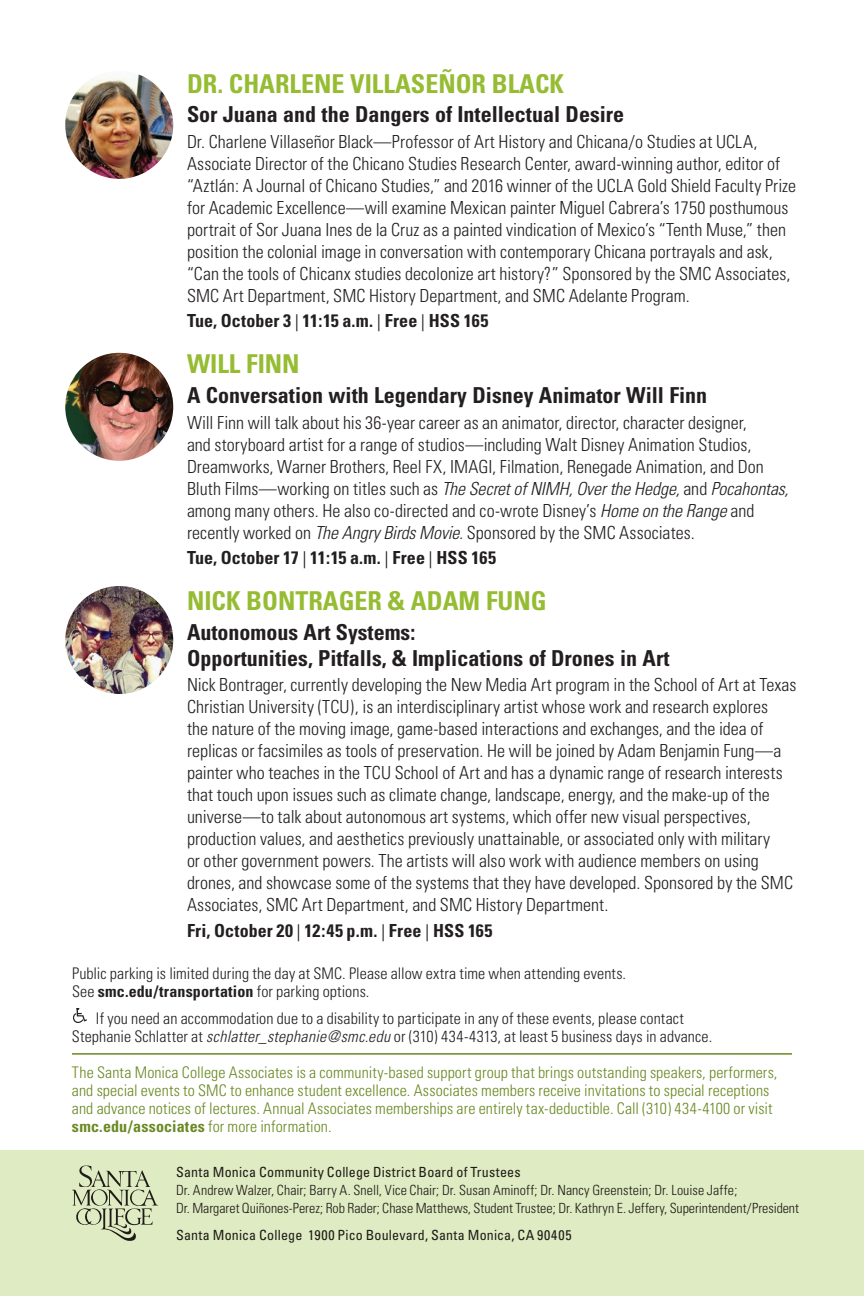
<style>
.page{position:relative;width:864px;height:1296px;background:#fff}
.page>*{position:absolute;margin:0;border:0;box-sizing:border-box;transform-origin:0 0}
.t1{font:700 condensed 26px "Univers";color:#96bc33}
.t2{font:700 condensed 22px/26px "Univers";color:#231f20}
.t3{font:300 condensed 18px/22px "Univers";color:#231f20}
.t4{font:700 condensed 18px "Univers";letter-spacing:.005em;color:#231f20}
.t5{font:300 condensed 16px/18px "Univers";letter-spacing:.005em;color:#6a8922}
.t6{font:300 condensed 16px/18px "Univers";letter-spacing:.005em;color:#231f20}
.t7{font:300 condensed 14px/18px "Univers";color:#231f20}
.t8{font:condensed 14px "Univers";letter-spacing:.015em;color:#231f20}
.s1{font-weight:400;font-size:17px}
.s2{font-style:italic}
.s3{font-weight:700}
</style>
<div class="page">
<img style="left:65px;top:71px;width:108px;height:108px;border-radius:54px">
<img style="left:65px;top:353px;width:108px;height:108px;border-radius:54px">
<img style="left:65px;top:586px;width:108px;height:108px;border-radius:54px">
<hr style="left:72px;top:1053px;width:720px;height:2px;background:#6a8922">
<img style="left:73px;top:1008px;width:13px;height:14px">
<div style="left:0;top:1150px;width:864px;height:146px;background:#dfebc2"></div>
<h1 class="t1" style="left:187px;top:67px;width:379px">DR. CHARLENE VILLASEÑOR BLACK</h1>
<p class="t2" style="left:187px;top:101px;width:439px">Sor Juana and the Dangers of Intellectual Desire</p>
<p class="t3" style="left:187px;top:131px;width:611px">Dr. Charlene Villaseñor Black—Professor of Art History and Chicana/o Studies at UCLA, Associate Director of the Chicano Studies Research Center, award-winning author, editor of “Aztlán: A Journal of Chicano Studies,” and 2016 winner of the UCLA Gold Shield Faculty Prize for Academic Excellence—will examine Mexican painter Miguel Cabrera’s 1750 posthumous portrait of Sor Juana Ines de la Cruz as a painted vindication of Mexico’s “Tenth Muse,” then position the colonial image in conversation with contemporary Chicana portrayals and ask, “Can the tools of Chicanx studies decolonize art history?” Sponsored by the SMC Associates, SMC Art Department, SMC History Department, and SMC Adelante Program.</p>
<p class="t4" style="left:187px;top:310px;width:303px">Tue, October 3 <span class="s1">|</span> 11:15 a.m. <span class="s1">|</span> Free <span class="s1">|</span> HSS 165</p>
<h1 class="t1" style="left:187px;top:348px;width:114px">WILL FINN</h1>
<p class="t2" style="left:187px;top:382px;width:522px">A Conversation with Legendary Disney Animator Will Finn</p>
<p class="t3" style="left:187px;top:411px;width:603px">Will Finn will talk about his 36-year career as an animator, director, character designer,<br>and storyboard artist for a range of studios—including Walt Disney Animation Studios, Dreamworks, Warner Brothers, Reel FX, IMAGI, Filmation, Renegade Animation, and Don Bluth Films—working on titles such as <span class="s2">The Secret of NIMH, Over the Hedge,</span> and <span class="s2">Pocahontas, </span>among many others. He also co-directed and co-wrote Disney’s <span class="s2">Home on the Range</span> and recently worked on <span class="s2">The Angry Birds Movie.</span> Sponsored by the SMC Associates.</p>
<p class="t4" style="left:187px;top:547px;width:311px">Tue, October 17 <span class="s1">|</span> 11:15 a.m. <span class="s1">|</span> Free <span class="s1">|</span> HSS 165</p>
<h1 class="t1" style="left:187px;top:585px;width:361px">NICK BONTRAGER &amp; ADAM FUNG</h1>
<p class="t2" style="left:187px;top:619px;width:484px">Autonomous Art Systems:<br>Opportunities, Pitfalls, &amp; Implications of Drones in Art</p>
<p class="t3" style="left:187px;top:674px;width:611px">Nick Bontrager, currently developing the New Media Art program in the School of Art at Texas Christian University (TCU), is an interdisciplinary artist whose work and research explores<br>the nature of the moving image, game-based interactions and exchanges, and the idea of replicas or facsimiles as tools of preservation. He will be joined by Adam Benjamin Fung—a painter who teaches in the TCU School of Art and has a dynamic range of research interests that touch upon issues such as climate change, landscape, energy, and the make-up of the universe—to talk about autonomous art systems, which offer new visual perspectives, production values, and aesthetics previously unattainable, or associated only with military<br>or other government powers. The artists will also work with audience members on using drones, and showcase some of the systems that they have developed. Sponsored by the SMC Associates, SMC Art Department, and SMC History Department.</p>
<p class="t4" style="left:187px;top:920px;width:307px">Fri, October 20 <span class="s1">|</span> 12:45 p.m. <span class="s1">|</span> Free <span class="s1">|</span> HSS 165</p>
<p class="t6" style="left:72px;top:964px;width:556px">Public parking is limited during the day at SMC. Please allow extra time when attending events.<br>See <span class="s3">smc.edu/transportation</span> for parking options.</p>
<p class="t6" style="left:72px;top:1009px;width:642px;text-align:center">If you need an accommodation due to a disability to participate in any of these events, please contact<br>Stephanie Schlatter at <span class="s2">schlatter_stephanie@smc.edu</span> or (310) 434-4313, at least 5 business days in advance.</p>
<p class="t5" style="left:72px;top:1063px;width:707px">The Santa Monica College Associates is a community-based support group that brings outstanding speakers, performers, and special events to SMC to enhance student excellence. Associates members receive invitations to special receptions and advance notices of lectures. Annual Associates memberships are entirely tax-deductible. Call (310) 434-4100 or visit <span class="s3">smc.edu/associates</span> for more information.</p>
<p class="t8" style="left:176px;top:1163px;width:346px">Santa Monica Community College District Board of Trustees</p>
<p class="t7" style="left:176px;top:1181px;width:625px">Dr. Andrew Walzer, Chair; Barry A. Snell, Vice Chair; Dr. Susan Aminoff; Dr. Nancy Greenstein; Dr. Louise Jaffe;<br>Dr. Margaret Quiñones-Perez; Rob Rader; Chase Matthews, Student Trustee; Dr. Kathryn E. Jeffery, Superintendent/President</p>
<p class="t8" style="left:176px;top:1227px;width:397px">Santa Monica College 1900 Pico Boulevard, Santa Monica, CA 90405</p>
</div>
